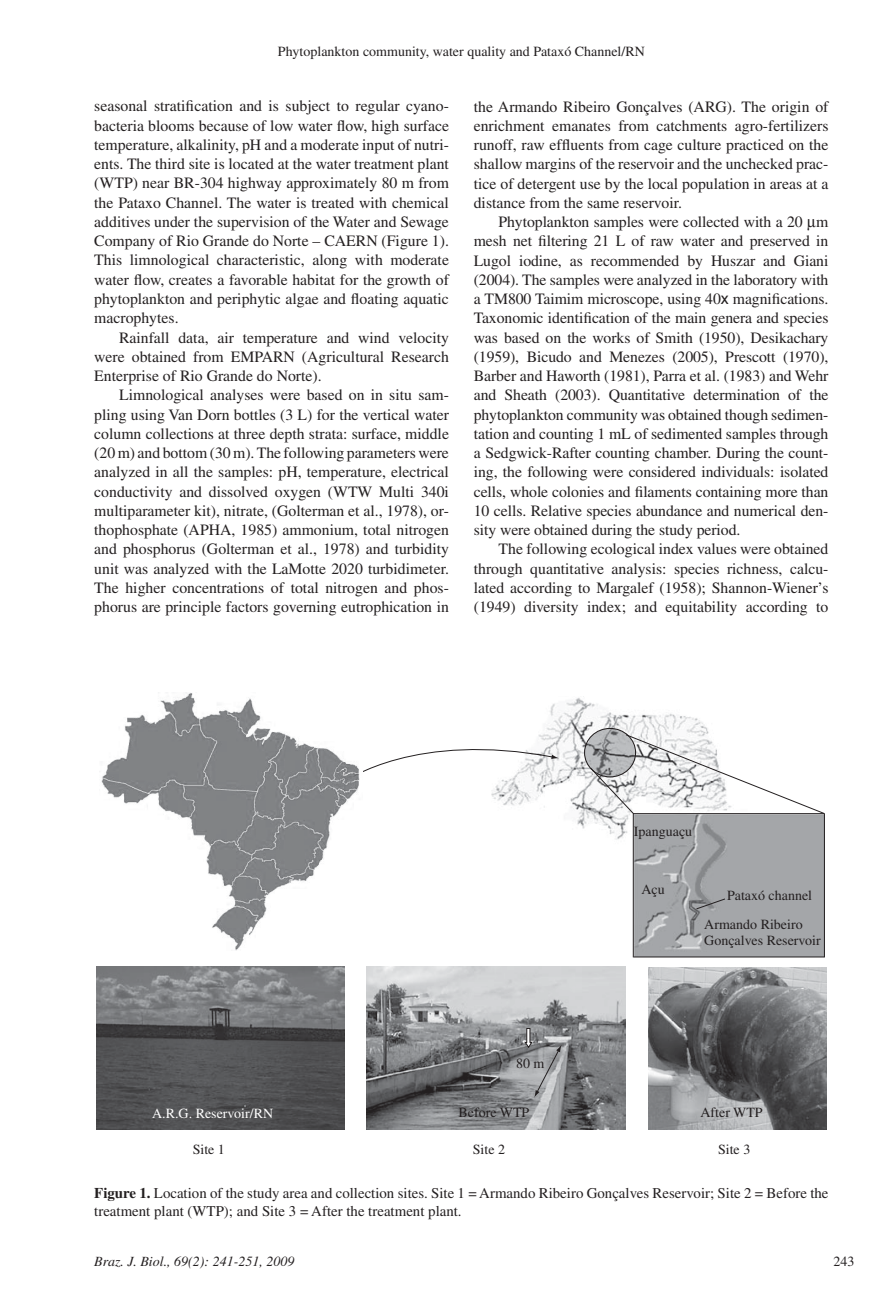
<style>
.page{position:relative;width:893px;height:1315px;background:#fff}
.page>*{position:absolute;margin:0;border:0;box-sizing:border-box;transform-origin:0 0}
.t1{font:15.75px/19.2px "Times";color:#231f20;text-align:justify}
.t2{font:14.88px/17.8px "Times";color:#231f20}
.t3{font:14px/28.9px "Times";color:#231f20}
.t4{font:italic 14px "Times";color:#231f20}
.t5{font:14px "Times";color:#fff}
.s1{font-family:"Arial"}
.s2{font-weight:700}
</style>
<div class="page">
<img style="left:96px;top:966px;width:248px;height:163px">
<img style="left:648px;top:967px;width:179px;height:162px">
<img style="left:492px;top:696px;width:332px;height:260px">
<svg style="left:363px;top:731px;width:196px;height:50px"></svg>
<svg style="left:695px;top:898px;width:31px;height:12px"></svg>
<div style="left:584px;top:728px;width:52px;height:49px;border:1px solid #231f20;border-radius:50%"></div>
<svg style="left:590px;top:733px;width:235px;height:82px"></svg>
<hr style="left:633px;top:813px;width:191px;height:1px;background:#231f20">
<hr style="left:633px;top:813px;width:1px;height:144px;background:#231f20">
<hr style="left:824px;top:814px;width:1px;height:143px;background:#231f20">
<hr style="left:634px;top:956px;width:190px;height:1px;background:#231f20">
<img style="left:101px;top:693px;width:259px;height:257px">
<img style="left:367px;top:966px;width:258px;height:163px">
<svg style="left:524px;top:1027px;width:37px;height:70px;background:#9c9da0"></svg>
<p class="t3" style="left:278px;top:37px;width:368px">Phytoplankton community, water quality and Pataxó Channel/RN</p>
<p class="t1" style="left:94px;top:96px;width:356px">seasonal stratification and is subject to regular cyano&shy;bacteria blooms because of low water flow, high surface temperature, alkalinity, pH and a moderate input of nutri&shy;ents. The third site is located at the water treatment plant (WTP) near BR-304 highway approximately 80 m from the Pataxo Channel. The water is treated with chemical additives under the supervision of the Water and Sewage Company of Rio Grande do Norte – CAERN (Figure 1).<br>This limnological characteristic, along with moderate water flow, creates a favorable habitat for the growth of phytoplankton and periphytic algae and floating aquatic macrophytes.</p>
<p class="t1" style="left:94px;top:327px;width:356px;text-indent:25px">Rainfall data, air temperature and wind velocity were obtained from EMPARN (Agricultural Research Enterprise of Rio Grande do Norte).</p>
<p class="t1" style="left:94px;top:385px;width:356px;text-indent:25px">Limnological analyses were based on in situ sam&shy;pling using Van Dorn bottles (3 L) for the vertical water column collections at three depth strata: surface, middle (20m) and bottom (30 m). The following parameters were analyzed in all the samples: pH, temperature, electrical conductivity and dissolved oxygen (WTW Multi 340i multiparameter kit), nitrate, (Golterman et al., 1978), or&shy;thophosphate (APHA, 1985) ammonium, total nitrogen and phosphorus (Golterman et al., 1978) and turbidity unit was analyzed with the LaMotte 2020 turbidimeter.<br>The higher concentrations of total nitrogen and phos&shy;phorus are principle factors governing eutrophication in</p>
<p class="t1" style="left:474px;top:97px;width:356px">the Armando Ribeiro Gonçalves (ARG). The origin of enrichment emanates from catchments agro-fertilizers runoff, raw effluents from cage culture practiced on the shallow margins of the reservoir and the unchecked prac&shy;tice of detergent use by the local population in areas at a distance from the same reservoir.</p>
<p class="t1" style="left:474px;top:212px;width:356px;text-indent:25px">Phytoplankton samples were collected with a 20 m mesh net filtering 21 L of raw water and preserved in Lugol iodine, as recommended by Huszar and Giani (2004). The samples were analyzed in the laboratory with a TM800 Taimim microscope, using 40<span class="s1">x</span> magnifications.<br>Taxonomic identification of the main genera and species was based on the works of Smith (1950), Desikachary (1959), Bicudo and Menezes (2005), Prescott (1970), Barber and Haworth (1981), Parra et al. (1983) and Wehr and Sheath (2003). Quantitative determination of the phytoplankton community was obtained though sedimen&shy;tation and counting 1 mL of sedimented samples through a Sedgwick-Rafter counting chamber. During the count&shy;ing, the following were considered individuals: isolated cells, whole colonies and filaments containing more than 10 cells. Relative species abundance and numerical den&shy;sity were obtained during the study period.</p>
<p class="t1" style="left:474px;top:539px;width:356px;text-indent:25px">The following ecological index values were obtained through quantitative analysis: species richness, calcu&shy;lated according to Margalef (1958); Shannon-Wiener’s (1949) diversity index; and equitability according to</p>
<p class="t3" style="left:516px;top:1049px;width:30px">80 m</p>
<p class="t3" style="left:634px;top:817px;width:60px">Ipanguaçu</p>
<p class="t3" style="left:641px;top:875px;width:25px">Açu</p>
<p class="t3" style="left:704px;top:881px;width:109px;text-indent:23px">Pataxó channel<br>Armando Ribeiro</p>
<p class="t3" style="left:704px;top:926px;width:118px">Gonçalves Reservoir</p>
<p class="t3" style="left:459px;top:1097px;width:72px">Before WTP</p>
<p class="t5" style="left:152px;top:1105px;width:123px">A.R.G. Reservoir/RN</p>
<p class="t3" style="left:700px;top:1098px;width:64px">After WTP</p>
<p class="t3" style="left:193px;top:1134px;width:34px">Site 1</p>
<p class="t3" style="left:473px;top:1134px;width:34px">Site 2</p>
<p class="t3" style="left:718px;top:1134px;width:34px">Site 3</p>
<p class="t2" style="left:94px;top:1183px;width:736px"><span class="s2">Figure 1.</span> Location of the study area and collection sites. Site 1 = Armando Ribeiro Gonçalves Reservoir; Site 2 = -Before the treatment plant (WTP); and Site 3 = After the treatment plant.</p>
<p class="t4" style="left:94px;top:1254px;width:202px">Braz. J. Biol., 69(2): 241-251, 2009</p>
<p class="t3" style="left:833px;top:1247px;width:22px">243</p>
</div>
